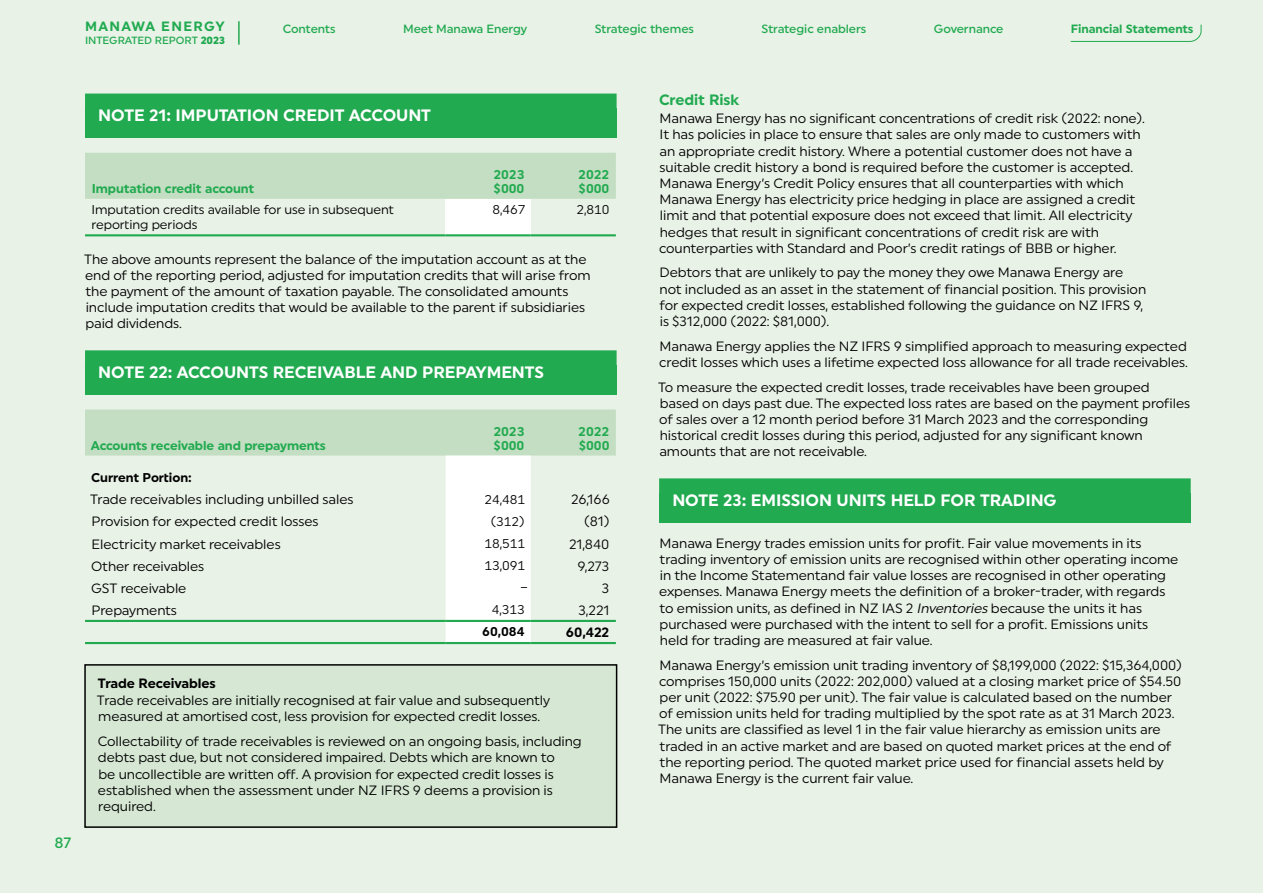
<style>
.page{position:relative;width:1263px;height:893px;background:#e9f2e7}
.page>*{position:absolute;margin:0;border:0;box-sizing:border-box;transform-origin:0 0}
.t1{font:700 16.5px "Uniform";letter-spacing:-.005em;color:#fff}
.t2{font:700 15px "Uniform";letter-spacing:-.005em;color:#21aa50}
.t3{font:500 15px "Uniform";color:#21aa50}
.t4{font:13.5px/16.2px "Uniform";letter-spacing:-.005em;color:#000}
.t5{font:700 13.5px "Uniform";letter-spacing:-.005em;color:#000}
.t6{font:700 13.5px "Uniform";letter-spacing:.1em;color:#21aa50}
.t7{font:12.75px/15px "Uniform";letter-spacing:-.005em;color:#000}
.t8{font:700 12.75px/13.5px "Uniform";letter-spacing:-.005em;color:#21aa50}
.t9{font:700 12.75px "Uniform";letter-spacing:-.005em;color:#000}
.t10{font:500 12px "Uniform";letter-spacing:-.005em;color:#21aa50}
.t11{font:700 12px "Uniform";letter-spacing:-.005em;color:#21aa50}
.t12{font:500 10.5px "Uniform";letter-spacing:-.005em;color:#21aa50}
.s1{font-weight:900}
.s2{font-style:italic}
</style>
<div class="page">
<div style="left:85px;top:109px;width:532px;height:29px;background:#21aa50"></div>
<div style="left:85px;top:94px;width:532px;height:15px;background:#21aa50"></div>
<div style="left:85px;top:366px;width:532px;height:29px;background:#21aa50"></div>
<div style="left:85px;top:350px;width:532px;height:16px;background:#21aa50"></div>
<div style="left:85px;top:665px;width:532px;height:162px;background:#d6e8d4"></div>
<div style="left:84px;top:664px;width:533px;height:164px;border:2px solid #000"></div>
<div style="left:85px;top:153px;width:531px;height:46px;background:#c3dec2"></div>
<div style="left:446px;top:199px;width:85px;height:36px;background:#fff"></div>
<hr style="left:85px;top:234px;width:361px;height:2px;background:#21aa50">
<hr style="left:446px;top:234px;width:85px;height:2px;background:#21aa50">
<hr style="left:531px;top:234px;width:85px;height:2px;background:#21aa50">
<svg style="left:85px;top:409px;width:531px;height:233px"></svg>
<hr style="left:85px;top:620px;width:361px;height:2px;background:#21aa50">
<hr style="left:531px;top:620px;width:85px;height:2px;background:#21aa50">
<hr style="left:85px;top:642px;width:361px;height:2px;background:#21aa50">
<hr style="left:531px;top:642px;width:85px;height:2px;background:#21aa50">
<hr style="left:446px;top:620px;width:85px;height:2px;background:#21aa50">
<hr style="left:446px;top:642px;width:85px;height:2px;background:#21aa50">
<div style="left:659px;top:494px;width:532px;height:29px;background:#21aa50"></div>
<div style="left:659px;top:478px;width:532px;height:16px;background:#21aa50"></div>
<svg style="left:1070px;top:24px;width:132px;height:18px"></svg>
<hr style="left:238px;top:21px;width:2px;height:24px;background:#21aa50">
<p class="t6" style="left:85px;top:19px;width:141px">MANAWA ENERGY</p>
<p class="t10" style="left:283px;top:22px;width:54px">Contents</p>
<p class="t10" style="left:403px;top:22px;width:126px">Meet Manawa Energy</p>
<p class="t10" style="left:595px;top:22px;width:101px">Strategic themes</p>
<p class="t10" style="left:761px;top:22px;width:106px">Strategic enablers</p>
<p class="t10" style="left:934px;top:22px;width:71px">Governance</p>
<p class="t11" style="left:1071px;top:22px;width:124px">Financial Statements</p>
<p class="t12" style="left:85px;top:34px;width:141px">INTEGRATED REPORT <span class="s1">2023</span></p>
<p class="t1" style="left:98px;top:106px;width:334px">NOTE 21: IMPUTATION CREDIT ACCOUNT</p>
<p class="t8" style="left:92px;top:181px;width:164px">Imputation credit account</p>
<p class="t8" style="left:493px;top:168px;width:33px">2023 $000</p>
<p class="t8" style="left:578px;top:168px;width:33px">2022 $000</p>
<p class="t7" style="left:91px;top:202px;width:304px">Imputation credits available for use in subsequent reporting periods</p>
<p class="t7" style="left:493px;top:202px;width:34px">8,467</p>
<p class="t7" style="left:577px;top:202px;width:34px">2,810</p>
<p class="t4" style="left:84px;top:251px;width:508px">The above amounts represent the balance of the imputation account as at the end of the reporting period, adjusted for imputation credits that will arise from the payment of the amount of taxation payable. The consolidated amounts include imputation credits that would be available to the parent if subsidiaries paid dividends.</p>
<p class="t1" style="left:98px;top:362px;width:447px">NOTE 22: ACCOUNTS RECEIVABLE AND PREPAYMENTS</p>
<p class="t3" style="left:55px;top:834px;width:18px">87</p>
<p class="t8" style="left:91px;top:438px;width:236px">Accounts receivable and prepayments</p>
<p class="t8" style="left:493px;top:425px;width:33px">2023 $000</p>
<p class="t8" style="left:578px;top:425px;width:33px">2022 $000</p>
<p class="t9" style="left:91px;top:470px;width:102px">Current Portion:</p>
<p class="t4" style="left:90px;top:491px;width:265px">Trade receivables including unbilled sales</p>
<p class="t7" style="left:484px;top:491px;width:42px">24,481</p>
<p class="t4" style="left:571px;top:491px;width:40px">26,166</p>
<p class="t4" style="left:91px;top:513px;width:229px">Provision for expected credit losses</p>
<p class="t7" style="left:491px;top:514px;width:35px">(312)</p>
<p class="t4" style="left:584px;top:513px;width:27px">(81)</p>
<p class="t4" style="left:91px;top:535px;width:191px">Electricity market receivables</p>
<p class="t7" style="left:484px;top:536px;width:42px">18,511</p>
<p class="t4" style="left:569px;top:535px;width:42px">21,840</p>
<p class="t4" style="left:91px;top:558px;width:115px">Other receivables</p>
<p class="t7" style="left:484px;top:558px;width:42px">13,091</p>
<p class="t4" style="left:578px;top:558px;width:33px">9,273</p>
<p class="t4" style="left:91px;top:580px;width:97px">GST receivable</p>
<p class="t7" style="left:521px;top:580px;width:9px">–</p>
<p class="t4" style="left:602px;top:580px;width:9px">3</p>
<p class="t4" style="left:91px;top:602px;width:87px">Prepayments</p>
<p class="t7" style="left:492px;top:602px;width:34px">4,313</p>
<p class="t4" style="left:579px;top:602px;width:33px">3,221</p>
<p class="t9" style="left:482px;top:624px;width:44px">60,084</p>
<p class="t5" style="left:566px;top:624px;width:45px">60,422</p>
<p class="t5" style="left:98px;top:675px;width:119px">Trade Receivables</p>
<p class="t4" style="left:97px;top:692px;width:455px">Trade receivables are initially recognised at fair value and subsequently measured at amortised cost, less provision for expected credit losses.</p>
<p class="t4" style="left:98px;top:733px;width:485px">Collectability of trade receivables is reviewed on an ongoing basis, including debts past due, but not considered impaired. Debts which are known to<br>be uncollectible are written off. A provision for expected credit losses is established when the assessment under NZ IFRS 9 deems a provision is required.</p>
<p class="t2" style="left:659px;top:91px;width:82px">Credit Risk</p>
<p class="t4" style="left:659px;top:110px;width:487px">Manawa Energy has no significant concentrations of credit risk (2022: none).<br>It has policies in place to ensure that sales are only made to customers with an appropriate credit history. Where a potential customer does not have a suitable credit history a bond is required before the customer is accepted.<br>Manawa Energy’s Credit Policy ensures that all counterparties with which Manawa Energy has electricity price hedging in place are assigned a credit limit and that potential exposure does not exceed that limit. All electricity hedges that result in significant concentrations of credit risk are with counterparties with Standard and Poor’s credit ratings of BBB or higher.</p>
<p class="t4" style="left:659px;top:264px;width:488px">Debtors that are unlikely to pay the money they owe Manawa Energy are not included as an asset in the statement of financial position. This provision for expected credit losses, established following the guidance on NZ IFRS 9, is $312,000 (2022: $81,000).</p>
<p class="t4" style="left:659px;top:338px;width:530px">Manawa Energy applies the NZ IFRS 9 simplified approach to measuring expected credit losses which uses a lifetime expected loss allowance for all trade receivables.</p>
<p class="t4" style="left:658px;top:379px;width:533px">To measure the expected credit losses, trade receivables have been grouped based on days past due. The expected loss rates are based on the payment profiles of sales over a 12 month period before 31 March 2023 and the corresponding historical credit losses during this period, adjusted for any significant known amounts that are not receivable.</p>
<p class="t1" style="left:672px;top:490px;width:386px">NOTE 23: EMISSION UNITS HELD FOR TRADING</p>
<p class="t4" style="left:659px;top:535px;width:521px">Manawa Energy trades emission units for profit. Fair value movements in its trading inventory of emission units are recognised within other operating income in the Income Statementand fair value losses are recognised in other operating expenses. Manawa Energy meets the definition of a broker-trader, with regards to emission units, as defined in NZ IAS 2 <span class="s2">Inventories</span> because the units it has purchased were purchased with the intent to sell for a profit. Emissions units held for trading are measured at fair value.</p>
<p class="t4" style="left:658px;top:657px;width:525px">Manawa Energy’s emission unit trading inventory of $8,199,000 (2022: $15,364,000) comprises 150,000 units (2022: 202,000) valued at a closing market price of $54.50 per unit (2022: $75.90 per unit). The fair value is calculated based on the number of emission units held for trading multiplied by the spot rate as at 31 March 2023.<br>The units are classified as level 1 in the fair value hierarchy as emission units are traded in an active market and are based on quoted market prices at the end of the reporting period. The quoted market price used for financial assets held by Manawa Energy is the current fair value.</p>
</div>
